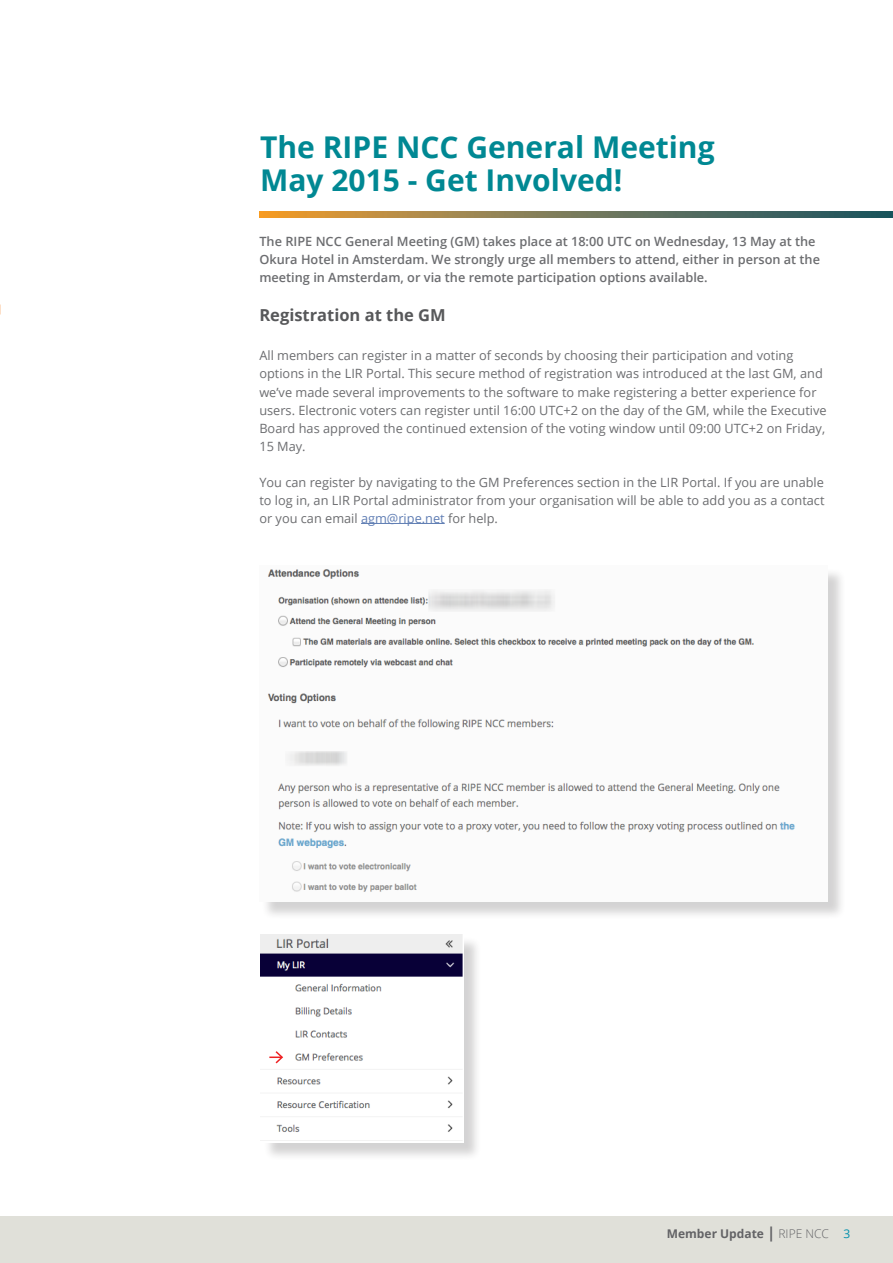
<style>
.page{position:relative;width:893px;height:1263px;background:#fff}
.page>*{position:absolute;margin:0;border:0;box-sizing:border-box;transform-origin:0 0}
.t1{font:700 30px/33px "Open Sans";color:#008893}
.Small_Titles{font:700 16.5px "Open Sans";color:#57585a}
.t2{font:12.75px/18px "Open Sans";color:#6c6d70}
.t3{font:600 12.75px/18px "Open Sans";color:#6c6d70}
.t4{font:700 12px "Open Sans";color:#636366}
.s1{color:#607eb4}
.s2{font-size:15px}
.s3{font-weight:300}
.s4{font-weight:400;color:#008fac}
</style>
<div class="page">
<div style="left:0;top:1216px;width:893px;height:47px;background:#e0e0d9"></div>
<hr style="left:361px;top:523px;width:84px;height:1px;background:#607eb4">
<svg style="left:260px;top:212px;width:633px;height:5px;background:#7d7952"></svg>
<div style="left:263px;top:936px;width:219px;height:225px;background:#231f20;opacity:.2"></div>
<img style="left:260px;top:934px;width:203px;height:209px">
<div style="left:262px;top:568px;width:584px;height:352px;background:#231f20;opacity:.2"></div>
<img style="left:262px;top:568px;width:566px;height:333px">
<svg style="left:269px;top:1049px;width:15px;height:16px"></svg>
<p class="t1" style="left:260px;top:129px;width:456px">The RIPE NCC General Meeting<br>May 2015 - Get Involved!</p>
<p class="t3" style="left:259px;top:233px;width:562px">The RIPE NCC General Meeting (GM) takes place at 18:00 UTC on Wednesday, 13 May at the<br>Okura Hotel in Amsterdam. We strongly urge all members to attend, either in person at the meeting in Amsterdam, or via the remote participation options available.</p>
<p class="Small_Titles" style="left:259px;top:304px;width:188px">Registration at the GM</p>
<p class="t2" style="left:259px;top:346px;width:569px">All members can register in a matter of seconds by choosing their participation and voting options in the LIR Portal. This secure method of registration was introduced at the last GM, and we’ve made several improvements to the software to make registering a better experience for users. Electronic voters can register until 16:00 UTC+2 on the day of the GM, while the Executive Board has approved the continued extension of the voting window until 09:00 UTC+2 on Friday, 15 May.</p>
<p class="t2" style="left:259px;top:472px;width:567px;text-align:justify">You can register by navigating to the GM Preferences section in the LIR Portal. If you are unable to log in, an LIR Portal administrator from your organisation will be able to add you as a contact or you can email <span class="s1">agm@ripe.net</span> for help.</p>
<p class="t4" style="left:667px;top:1225px;width:185px">Member Update <span class="s2">|</span> <span class="s3">RIPE NCC</span> <span class="s4">3</span></p>
</div>
